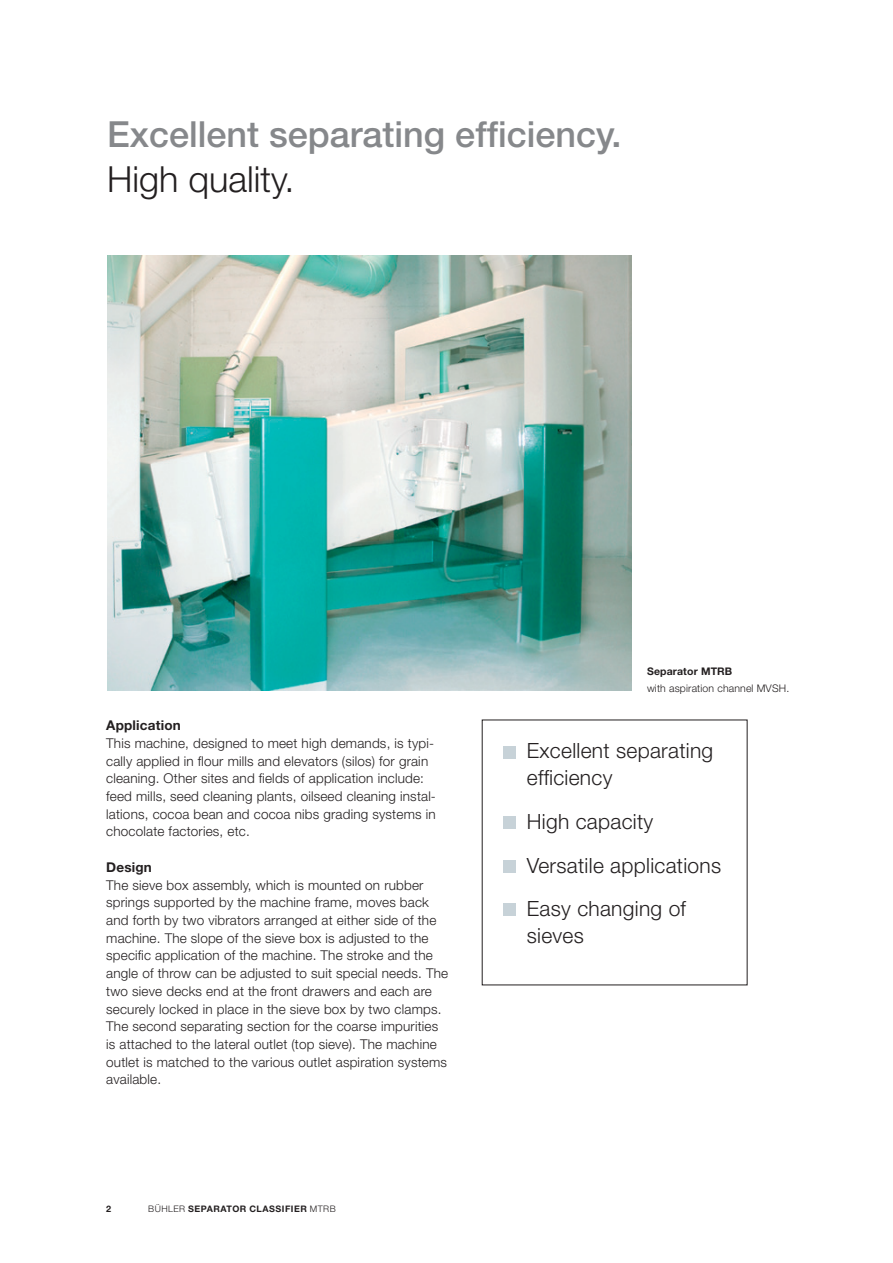
<style>
.page{position:relative;width:893px;height:1263px;background:#fff}
.page>*{position:absolute;margin:0;border:0;box-sizing:border-box;transform-origin:0 0}
.t1{font:500 36px "Helvetica Neue LT";color:#86888b}
.t2{font:300 36px "Helvetica Neue LT";color:#231f20}
.Titel{font:300 21px/27px "Helvetica Neue LT";letter-spacing:.015em;color:#231f20}
.Titel-2{font:300 13.5px/17.7px "Helvetica Neue LT";letter-spacing:.015em;color:#231f20}
.Titel-3{font:700 13.5px "Helvetica Neue LT";letter-spacing:.015em;color:#231f20}
.t3{font:300 10.5px "Helvetica Neue LT";letter-spacing:.015em;color:#231f20}
.t4{font:700 10.5px "Helvetica Neue LT";letter-spacing:.015em;color:#231f20}
._15_page_caption_lef{font:700 9px "Helvetica Neue LT";letter-spacing:.055em;color:#231f20}
.s1{font-weight:300}
</style>
<div class="page">
<img style="left:107px;top:255px;width:524px;height:435px">
<div style="left:503px;top:746px;width:13px;height:12px;background:#c7d2d8"></div>
<div style="left:503px;top:816px;width:13px;height:12px;background:#c7d2d8"></div>
<div style="left:503px;top:860px;width:13px;height:12px;background:#c7d2d8"></div>
<div style="left:503px;top:903px;width:13px;height:12px;background:#c7d2d8"></div>
<p class="t1" style="left:107px;top:112px;width:516px">Excellent separating efficiency.</p>
<p class="t2" style="left:107px;top:157px;width:189px">High quality.</p>
<p class="t4" style="left:647px;top:664px;width:87px">Separator MTRB</p>
<p class="t3" style="left:647px;top:682px;width:144px">with aspiration channel MVSH.</p>
<p class="Titel-3" style="left:106px;top:717px;width:76px">Application</p>
<p class="Titel-2" style="left:106px;top:734px;width:331px">This machine, designed to meet high demands, is typi&shy;cally applied in flour mills and elevators (silos) for grain cleaning. Other sites and fields of application include: feed mills, seed cleaning plants, oilseed cleaning instal&shy;lations, cocoa bean and cocoa nibs grading systems in chocolate factories, etc.</p>
<p class="Titel-3" style="left:106px;top:859px;width:47px">Design</p>
<p class="Titel-2" style="left:106px;top:876px;width:343px">The sieve box assembly, which is mounted on rubber springs supported by the machine frame, moves back and forth by two vibrators arranged at either side of the machine. The slope of the sieve box is adjusted to the specific application of the machine. The stroke and the angle of throw can be adjusted to suit special needs. The two sieve decks end at the front drawers and each are securely locked in place in the sieve box by two clamps.<br>The second separating section for the coarse impurities is attached to the lateral outlet (top sieve). The machine outlet is matched to the various outlet aspiration systems available.</p>
<p class="_15_page_caption_lef" style="left:106px;top:1203px;width:7px">2</p>
<p class="_15_page_caption_lef" style="left:148px;top:1203px;width:189px"><span class="s1">BÜHLER</span> SEPARATOR CLASSIFIER <span class="s1">MTRB</span></p>
<p class="Titel" style="left:527px;top:737px;width:188px">Excellent separating efficiency</p>
<p class="Titel" style="left:527px;top:807px;width:128px">High capacity</p>
<p class="Titel" style="left:527px;top:851px;width:196px">Versatile applications</p>
<p class="Titel" style="left:527px;top:894px;width:161px">Easy changing of sieves</p>
</div>
